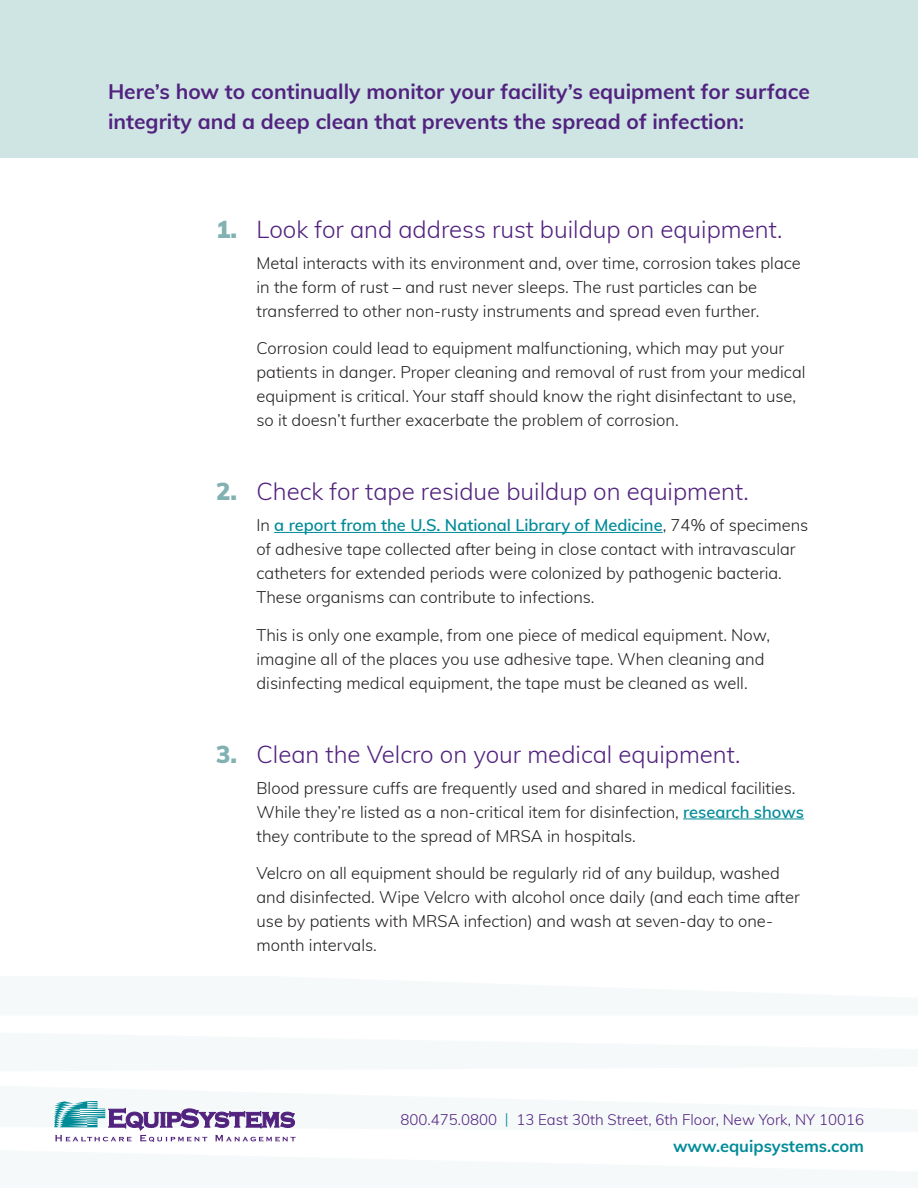
<style>
.page{position:relative;width:918px;height:1188px;background:#fff}
.page>*{position:absolute;margin:0;border:0;box-sizing:border-box;transform-origin:0 0}
.subhead{font:300 24px "Muli";color:#52227f}
.body_copy{font:700 21px/30px "Muli";color:#52227f}
.body_copy-2{font:300 16.5px/24px "Muli";color:#231f20}
.t1{font:700 16.5px "Muli";color:#008b98}
.t2{font:300 15px "Muli";color:#52227f}
.s1{font-weight:900;color:#82b1b2}
.s2{font-weight:600;color:#008b98}
.s3{color:#008b98}
</style>
<div class="page">
<svg style="left:54px;top:1101px;width:242px;height:41px"></svg>
<div style="left:0;top:0;width:918px;height:158px;background:#cee5e4"></div>
<hr style="left:274px;top:532px;width:389px;height:1px;background:#008b98">
<hr style="left:683px;top:819px;width:121px;height:1px;background:#008b98">
<p class="body_copy" style="left:108px;top:75px;width:703px">Here’s how to continually monitor your facility’s equipment for surface integrity and a deep clean that prevents the spread of infection:</p>
<p class="subhead" style="left:216px;top:212px;width:568px"><span class="s1">1.</span> Look for and address rust buildup on equipment.</p>
<p class="body_copy-2" style="left:256px;top:250px;width:546px">Metal interacts with its environment and, over time, corrosion takes place in the form of rust – and rust never sleeps. The rust particles can be transferred to other non-rusty instruments and spread even further.</p>
<p class="body_copy-2" style="left:256px;top:336px;width:551px">Corrosion could lead to equipment malfunctioning, which may put your patients in danger. Proper cleaning and removal of rust from your medical equipment is critical. Your staff should know the right disinfectant to use, so it doesn’t further exacerbate the problem of corrosion.</p>
<p class="subhead" style="left:216px;top:474px;width:534px"><span class="s1">2.</span> Check for tape residue buildup on equipment.</p>
<p class="body_copy-2" style="left:256px;top:513px;width:553px">In <span class="s2">a report from the U.S. National Library of Medicine</span>, 74% of specimens of adhesive tape collected after being in close contact with intravascular catheters for extended periods were colonized by pathogenic bacteria.<br>These organisms can contribute to infections.</p>
<p class="body_copy-2" style="left:256px;top:622px;width:515px">This is only one example, from one piece of medical equipment. Now, imagine all of the places you use adhesive tape. When cleaning and disinfecting medical equipment, the tape must be cleaned as well.</p>
<p class="subhead" style="left:216px;top:737px;width:526px"><span class="s1">3.</span> Clean the Velcro on your medical equipment.</p>
<p class="body_copy-2" style="left:256px;top:775px;width:549px">Blood pressure cuffs are frequently used and shared in medical facilities.<br>While they’re listed as a non-critical item for disinfection, <span class="s2">research shows </span>they contribute to the spread of MRSA in hospitals.</p>
<p class="body_copy-2" style="left:256px;top:861px;width:545px">Velcro on all equipment should be regularly rid of any buildup, washed and disinfected. Wipe Velcro with alcohol once daily (and each time after use by patients with MRSA infection) and wash at seven-day to one&shy;month intervals.</p>
<p class="t2" style="left:401px;top:1109px;width:465px">800.475.0800 <span class="s3">|</span> 13 East 30th Street, 6th Floor, New York, NY 10016</p>
<p class="t1" style="left:673px;top:1134px;width:192px">www.equipsystems.com</p>
</div>
